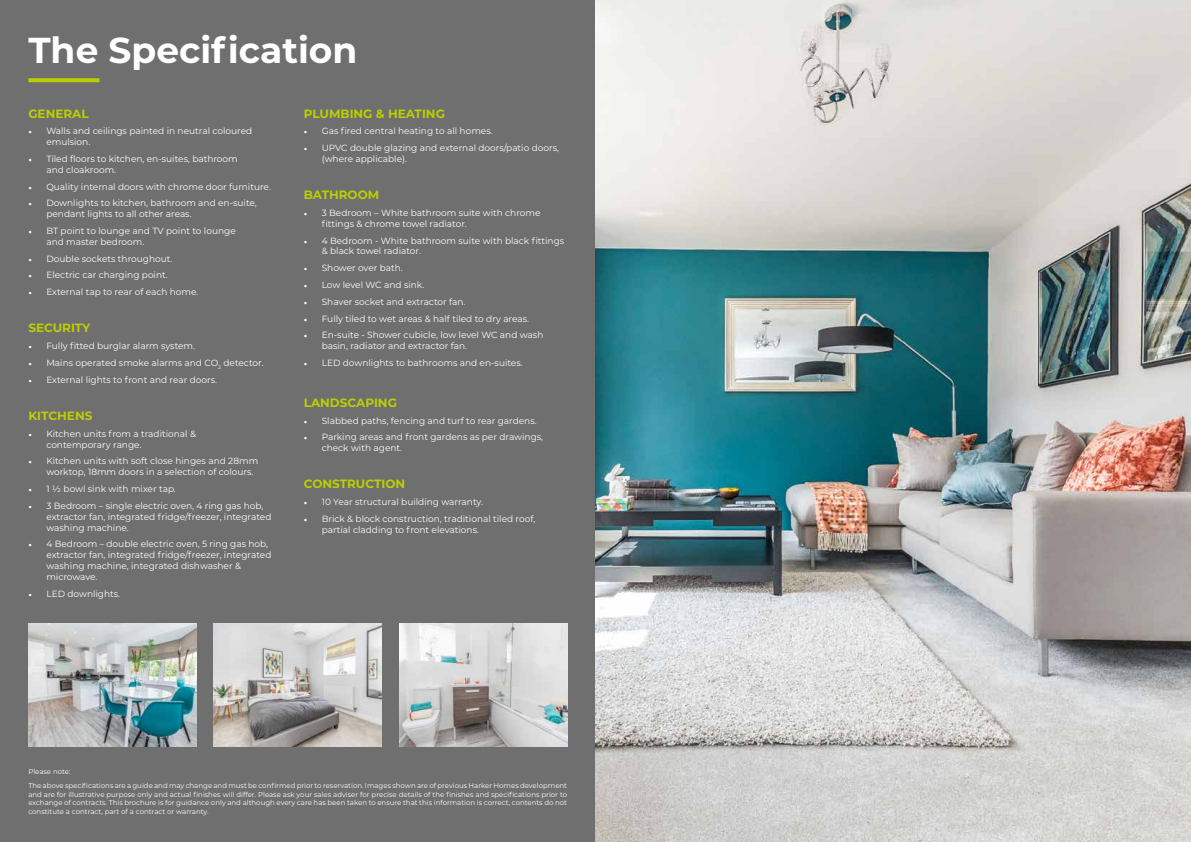
<style>
.page{position:relative;width:1191px;height:842px;background:#fff}
.page>*{position:absolute;margin:0;border:0;box-sizing:border-box;transform-origin:0 0}
.t1{font:700 36px "Montserrat";color:#fff}
.t2{font:700 12px "Montserrat";color:#bccf00}
.t3{font:9px/10.8px "Montserrat";color:#fff}
.t4{font:7px/8.4px "Montserrat";color:#fff}
.s1{font-family:"Minion Pro"}
</style>
<div class="page">
<div style="left:0;top:0;width:604px;height:842px;background:#706f6f"></div>
<svg style="left:28px;top:78px;width:71px;height:4px"></svg>
<img style="left:214px;top:624px;width:168px;height:122px">
<img style="left:595px;top:0;width:596px;height:842px">
<img style="left:399px;top:624px;width:168px;height:122px">
<img style="left:28px;top:624px;width:168px;height:122px">
<h1 class="t1" style="left:28px;top:24px;width:330px">The Specification</h1>
<h2 class="t2" style="left:28px;top:105px;width:62px">GENERAL</h2>
<p class="t3" style="left:46px;top:126px;width:207px;text-indent:-18px"><span class="s1">•</span> Walls and ceilings painted in neutral coloured emulsion.</p>
<p class="t3" style="left:46px;top:153px;width:193px;text-indent:-18px"><span class="s1">•</span> Tiled floors to kitchen, en-suites, bathroom and cloakroom.</p>
<p class="t3" style="left:28px;top:181px;width:244px"><span class="s1">•</span> Quality internal doors with chrome door furniture.</p>
<p class="t3" style="left:46px;top:198px;width:212px;text-indent:-18px"><span class="s1">•</span> Downlights to kitchen, bathroom and en-suite, pendant lights to all other areas.</p>
<p class="t3" style="left:46px;top:225px;width:191px;text-indent:-18px"><span class="s1">•</span> BT point to lounge and TV point to lounge and master bedroom.</p>
<p class="t3" style="left:28px;top:253px;width:146px"><span class="s1">•</span> Double sockets throughout.</p>
<p class="t3" style="left:28px;top:270px;width:141px"><span class="s1">•</span> Electric car charging point.</p>
<p class="t3" style="left:28px;top:286px;width:172px"><span class="s1">•</span> External tap to rear of each home.</p>
<h2 class="t2" style="left:28px;top:320px;width:63px">SECURITY</h2>
<p class="t3" style="left:28px;top:340px;width:168px"><span class="s1">•</span> Fully fitted burglar alarm system.</p>
<p class="t3" style="left:28px;top:357px;width:237px"><span class="s1">•</span> Mains operated smoke alarms and CO<sub>2</sub> detector.</p>
<p class="t3" style="left:28px;top:374px;width:190px"><span class="s1">•</span> External lights to front and rear doors.</p>
<h2 class="t2" style="left:28px;top:407px;width:66px">KITCHENS</h2>
<p class="t3" style="left:46px;top:428px;width:151px;text-indent:-18px"><span class="s1">•</span> Kitchen units from a traditional &amp; contemporary range.</p>
<p class="t3" style="left:46px;top:456px;width:213px;text-indent:-18px"><span class="s1">•</span> Kitchen units with soft close hinges and 28mm worktop, 18mm doors in a selection of colours.</p>
<p class="t3" style="left:28px;top:483px;width:149px"><span class="s1">•</span> 1 ½ bowl sink with mixer tap.</p>
<p class="t3" style="left:46px;top:500px;width:227px;text-indent:-18px"><span class="s1">•</span> 3 Bedroom – single electric oven, 4 ring gas hob, extractor fan, integrated fridge/freezer, integrated washing machine.</p>
<p class="t3" style="left:46px;top:538px;width:227px;text-indent:-18px"><span class="s1">•</span> 4 Bedroom – double electric oven, 5 ring gas hob, extractor fan, integrated fridge/freezer, integrated washing machine, integrated dishwasher &amp; microwave.</p>
<p class="t3" style="left:28px;top:588px;width:93px"><span class="s1">•</span> LED downlights.</p>
<h2 class="t2" style="left:304px;top:105px;width:143px">PLUMBING &amp; HEATING</h2>
<p class="t3" style="left:304px;top:126px;width:190px"><span class="s1">•</span> Gas fired central heating to all homes.</p>
<p class="t3" style="left:322px;top:142px;width:239px;text-indent:-18px"><span class="s1">•</span> UPVC double glazing and external doors/patio doors, (where applicable).</p>
<h2 class="t2" style="left:304px;top:186px;width:77px">BATHROOM</h2>
<p class="t3" style="left:322px;top:207px;width:220px;text-indent:-18px"><span class="s1">•</span> 3 Bedroom – White bathroom suite with chrome fittings &amp; chrome towel radiator.</p>
<p class="t3" style="left:322px;top:235px;width:244px;text-indent:-18px"><span class="s1">•</span> 4 Bedroom - White bathroom suite with black fittings &amp; black towel radiator.</p>
<p class="t3" style="left:304px;top:262px;width:101px"><span class="s1">•</span> Shower over bath.</p>
<p class="t3" style="left:304px;top:279px;width:122px"><span class="s1">•</span> Low level WC and sink.</p>
<p class="t3" style="left:304px;top:296px;width:163px"><span class="s1">•</span> Shaver socket and extractor fan.</p>
<p class="t3" style="left:304px;top:313px;width:227px"><span class="s1">•</span> Fully tiled to wet areas &amp; half tiled to dry areas.</p>
<p class="t3" style="left:322px;top:330px;width:223px;text-indent:-18px"><span class="s1">•</span> En-suite - Shower cubicle, low level WC and wash basin, radiator and extractor fan.</p>
<p class="t3" style="left:304px;top:357px;width:220px"><span class="s1">•</span> LED downlights to bathrooms and en-suites.</p>
<h2 class="t2" style="left:304px;top:394px;width:95px">LANDSCAPING</h2>
<p class="t3" style="left:304px;top:415px;width:234px"><span class="s1">•</span> Slabbed paths, fencing and turf to rear gardens.</p>
<p class="t3" style="left:322px;top:432px;width:223px;text-indent:-18px"><span class="s1">•</span> Parking areas and front gardens as per drawings, check with agent.</p>
<h2 class="t2" style="left:304px;top:476px;width:103px">CONSTRUCTION</h2>
<p class="t3" style="left:304px;top:496px;width:181px"><span class="s1">•</span> 10 Year structural building warranty.</p>
<p class="t3" style="left:322px;top:513px;width:215px;text-indent:-18px"><span class="s1">•</span> Brick &amp; block construction, traditional tiled roof, partial cladding to front elevations.</p>
<p class="t4" style="left:28px;top:764px;width:540px;line-height:14.4px">Please note:<br>The above specifications are a guide and may change and must be confirmed prior to reservation. Images shown are of previous Harker Homes development</p>
<p class="t4" style="left:28px;top:790px;width:540px;text-align:justify">and are for illustrative purpose only and actual finishes will differ. Please ask your sales adviser for precise details of the finishes and specifications prior to exchange of contracts. This brochure is for guidance only and although every care has been taken to ensure that this information is correct, contents do not constitute a contract, part of a contract or warranty.</p>
</div>
